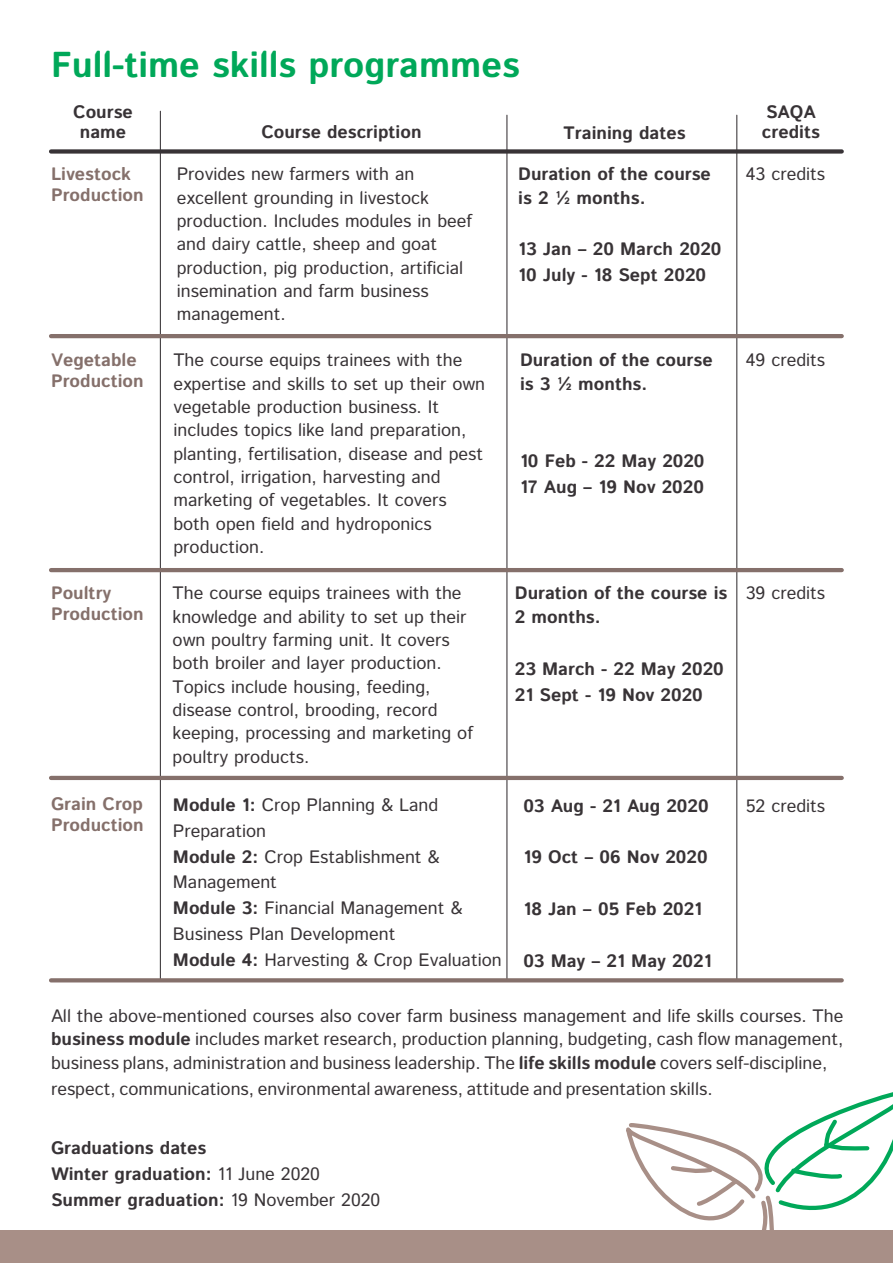
<style>
.page{position:relative;width:893px;height:1263px;background:#fff}
.page>*{position:absolute;margin:0;border:0;box-sizing:border-box;transform-origin:0 0}
.t1{font:700 36px "Istok Web";color:#00a859}
.t2{font:18px/23.2px "Istok Web";color:#383336}
.t3{font:700 18px/26px "Istok Web";color:#383336}
.t4{font:700 18px/20.7px "Istok Web";color:#85706b}
.s1{font-weight:700}
.s2{font-weight:400}
</style>
<div class="page">
<hr style="left:160px;top:111px;width:1px;height:869px;background:#383336">
<hr style="left:506px;top:115px;width:1px;height:866px;background:#383336">
<hr style="left:736px;top:115px;width:1px;height:865px;background:#383336">
<div style="left:0;top:1230px;width:893px;height:33px;background:#a88f87"></div>
<svg style="left:626px;top:1092px;width:267px;height:138px"></svg>
<div style="left:51px;top:149px;width:791px;height:5px;background:#383336"></div>
<hr style="left:51px;top:334px;width:791px;height:4px;background:#85706b">
<hr style="left:51px;top:568px;width:791px;height:4px;background:#85706b">
<hr style="left:51px;top:776px;width:791px;height:4px;background:#85706b">
<svg style="left:51px;top:978px;width:791px;height:4px;background:#8b7873"></svg>
<h1 class="t1" style="left:51px;top:41px;width:470px">Full-time skills programmes</h1>
<p class="t3" style="left:73px;top:102px;width:61px;line-height:20.7px;text-align:center">Course name</p>
<p class="t3" style="left:762px;top:102px;width:59px;line-height:20.7px">SAQA credits</p>
<p class="t3" style="left:261px;top:120px;width:162px">Course description</p>
<p class="t3" style="left:564px;top:121px;width:123px">Training dates</p>
<p class="t4" style="left:51px;top:165px;width:94px">Livestock<br>Production</p>
<p class="t2" style="left:177px;top:164px;width:297px">Provides new farmers with an excellent grounding in livestock production. Includes modules in beef and dairy cattle, sheep and goat production, pig production, artificial insemination and farm business management.</p>
<p class="t3" style="left:518px;top:164px;width:194px;line-height:23.2px">Duration of the course is 2 ½ months.</p>
<p class="t3" style="left:518px;top:237px;width:205px">13 Jan – 20 March 2020<br>10 July - 18 Sept 2020</p>
<p class="t4" style="left:51px;top:351px;width:94px">Vegetable<br>Production</p>
<p class="t2" style="left:173px;top:350px;width:313px">The course equips trainees with the expertise and skills to set up their own vegetable production business. It includes topics like land preparation, planting, fertilisation, disease and pest control, irrigation, harvesting and marketing of vegetables. It covers both open field and hydroponics production.</p>
<p class="t3" style="left:520px;top:350px;width:194px;line-height:23.2px">Duration of the course is 3 ½ months.</p>
<p class="t3" style="left:520px;top:449px;width:186px">10 Feb - 22 May 2020<br>17 Aug – 19 Nov 2020</p>
<p class="t4" style="left:51px;top:584px;width:94px">Poultry<br>Production</p>
<p class="t2" style="left:173px;top:583px;width:302px">The course equips trainees with the knowledge and ability to set up their own poultry farming unit. It covers both broiler and layer production.<br>Topics include housing, feeding, disease control, brooding, record keeping, processing and marketing of poultry products.</p>
<p class="t3" style="left:515px;top:583px;width:214px;line-height:23.2px">Duration of the course is<br>2 months.</p>
<p class="t3" style="left:515px;top:656px;width:210px">23 March - 22 May 2020<br>21 Sept - 19 Nov 2020</p>
<p class="t4" style="left:51px;top:795px;width:94px">Grain Crop<br>Production</p>
<p class="t2" style="left:173px;top:792px;width:330px;line-height:26px"><span class="s1">Module 1:</span> Crop Planning &amp; Land<br>Preparation<br><span class="s1">Module 2:</span> Crop Establishment &amp;<br>Management<br><span class="s1">Module 3:</span> Financial Management &amp;<br>Business Plan Development<br><span class="s1">Module 4:</span> Harvesting &amp; Crop Evaluation</p>
<p class="t3" style="left:523px;top:793px;width:187px">03 Aug - 21 Aug 2020</p>
<p class="t3" style="left:523px;top:845px;width:186px">19 Oct – 06 Nov 2020</p>
<p class="t3" style="left:523px;top:897px;width:180px">18 Jan – 05 Feb 2021</p>
<p class="t3" style="left:523px;top:949px;width:190px">03 May – 21 May 2021</p>
<p class="t2" style="left:746px;top:164px;width:81px">43 credits</p>
<p class="t2" style="left:746px;top:350px;width:81px">49 credits</p>
<p class="t2" style="left:746px;top:583px;width:81px">39 credits</p>
<p class="t2" style="left:746px;top:795px;width:81px">52 credits</p>
<p class="t2" style="left:51px;top:1005px;width:794px;text-align:justify">All the above-mentioned courses also cover farm business management and life skills courses. The <span class="s1">business module</span> includes market research, production planning, budgeting, cash flow management, business plans, administration and business leadership. The <span class="s1">life skills module</span> covers self-discipline,</p>
<p class="t2" style="left:51px;top:1078px;width:663px">respect, communications, environmental awareness, attitude and presentation skills.</p>
<p class="t3" style="left:51px;top:1136px;width:331px">Graduations dates<br>Winter graduation: <span class="s2">11 June 2020<br></span>Summer graduation: <span class="s2">19 November 2020</span></p>
</div>
